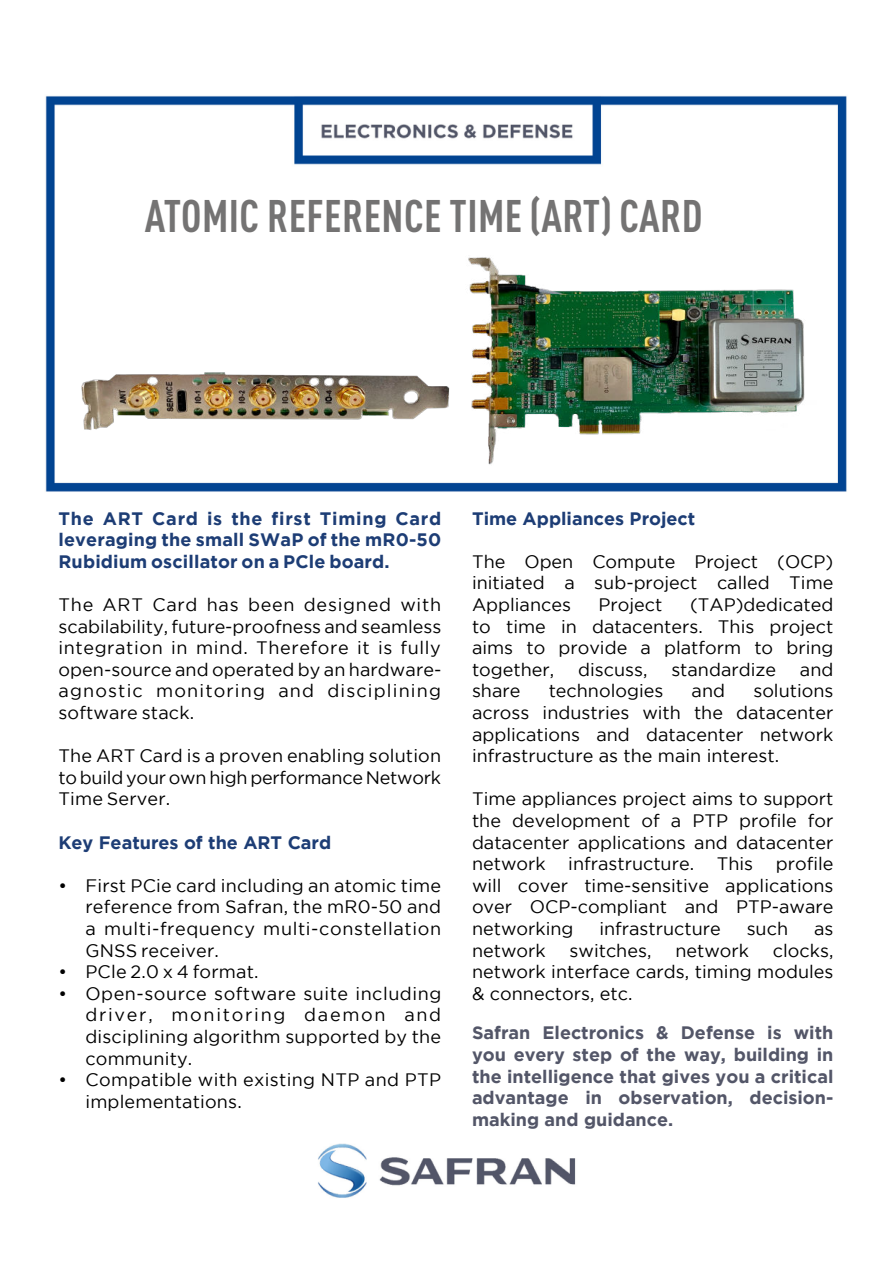
<style>
.page{position:relative;width:893px;height:1263px;background:#fff}
.page>*{position:absolute;margin:0;border:0;box-sizing:border-box;transform-origin:0 0}
.t1{font:700 condensed 45px "DIN Pro";letter-spacing:.01em;color:#747373}
.t2{font:18px/21.6px "Gotham";color:#000;text-align:justify}
.t3{font:700 18px/21.6px "Gotham";color:#535668;text-align:justify}
.t4{font:700 18px/21.6px "Gotham";letter-spacing:.01em;color:#1d3d75;text-align:justify}
.t5{font:18px/21.6px "Gotham";letter-spacing:.02em;color:#000}
</style>
<div class="page">
<img style="left:45px;top:95px;width:802px;height:1103px">
<img style="left:421px;top:255px;width:402px;height:211px">
<img style="left:75px;top:331px;width:382px;height:152px">
<h1 class="t1" style="left:145px;top:196px;width:559px">ATOMIC REFERENCE TIME (ART) CARD</h1>
<p class="t4" style="left:58px;top:508px;width:384px">The ART Card is the first Timing Card leveraging the small SWaP of the mR0-50<br>Rubidium oscillator on a PCle board.</p>
<p class="t2" style="left:58px;top:595px;width:384px">The ART Card has been designed with scabilability, future-proofness and seamless integration in mind. Therefore it is fully open-source and operated by an hardware&shy;agnostic monitoring and disciplining software stack.</p>
<p class="t2" style="left:58px;top:746px;width:384px">The ART Card is a proven enabling solution to build your own high performance Network Time Server.</p>
<p class="t4" style="left:58px;top:832px;width:274px">Key Features of the ART Card</p>
<p class="t2" style="left:85px;top:876px;width:357px;text-indent:-27px">• First PCie card including an atomic time reference from Safran, the mR0-50 and a multi-frequency multi-constellation GNSS receiver.</p>
<p class="t2" style="left:58px;top:962px;width:202px">• PCle 2.0 x 4 format.</p>
<p class="t2" style="left:85px;top:984px;width:357px;text-indent:-27px">• Open-source software suite including driver, monitoring daemon and disciplining algorithm supported by the community.</p>
<p class="t5" style="left:85px;top:1070px;width:357px;text-indent:-27px">• Compatible with existing NTP and PTP implementations.</p>
<p class="t4" style="left:472px;top:508px;width:225px">Time Appliances Project</p>
<p class="t2" style="left:472px;top:552px;width:363px">The Open Compute Project (OCP) initiated a sub-project called Time Appliances</p>
<p class="t2" style="left:472px;top:595px;width:363px;text-indent:218px">(TAP)dedicated to time in datacenters. This project aims to provide a platform to bring together,</p>
<p class="t2" style="left:599px;top:595px;width:65px">Project</p>
<p class="t2" style="left:578px;top:660px;width:71px">discuss,</p>
<p class="t2" style="left:671px;top:660px;width:106px">standardize</p>
<p class="t2" style="left:800px;top:660px;width:35px">and</p>
<p class="t2" style="left:472px;top:681px;width:363px;text-indent:281px">solutions across industries with the datacenter applications and datacenter network infrastructure as the main interest.</p>
<p class="t2" style="left:472px;top:789px;width:363px">Time appliances project aims to support the development of a PTP profile for datacenter applications and datacenter network</p>
<p class="t2" style="left:472px;top:681px;width:50px">share</p>
<p class="t2" style="left:549px;top:681px;width:116px">technologies</p>
<p class="t2" style="left:692px;top:681px;width:35px">and</p>
<p class="t2" style="left:472px;top:853px;width:363px;text-indent:304px">profile will cover time-sensitive applications over OCP-compliant and PTP-aware networking</p>
<p class="t2" style="left:568px;top:853px;width:127px">infrastructure.</p>
<p class="t2" style="left:717px;top:853px;width:38px">This</p>
<p class="t2" style="left:599px;top:919px;width:123px">infrastructure</p>
<p class="t2" style="left:747px;top:919px;width:43px">such</p>
<p class="t2" style="left:814px;top:919px;width:21px">as</p>
<p class="t2" style="left:472px;top:941px;width:363px;text-indent:301px">clocks, network interface cards, timing modules &amp; connectors, etc.</p>
<p class="t3" style="left:472px;top:1023px;width:363px">Safran Electronics &amp; Defense is with you every step of the way, building in the intelligence that gives you a critical advantage in observation, decision&shy;making and guidance.</p>
<p class="t2" style="left:472px;top:941px;width:75px">network</p>
<p class="t2" style="left:570px;top:941px;width:83px">switches,</p>
<p class="t2" style="left:675px;top:941px;width:75px">network</p>
</div>
